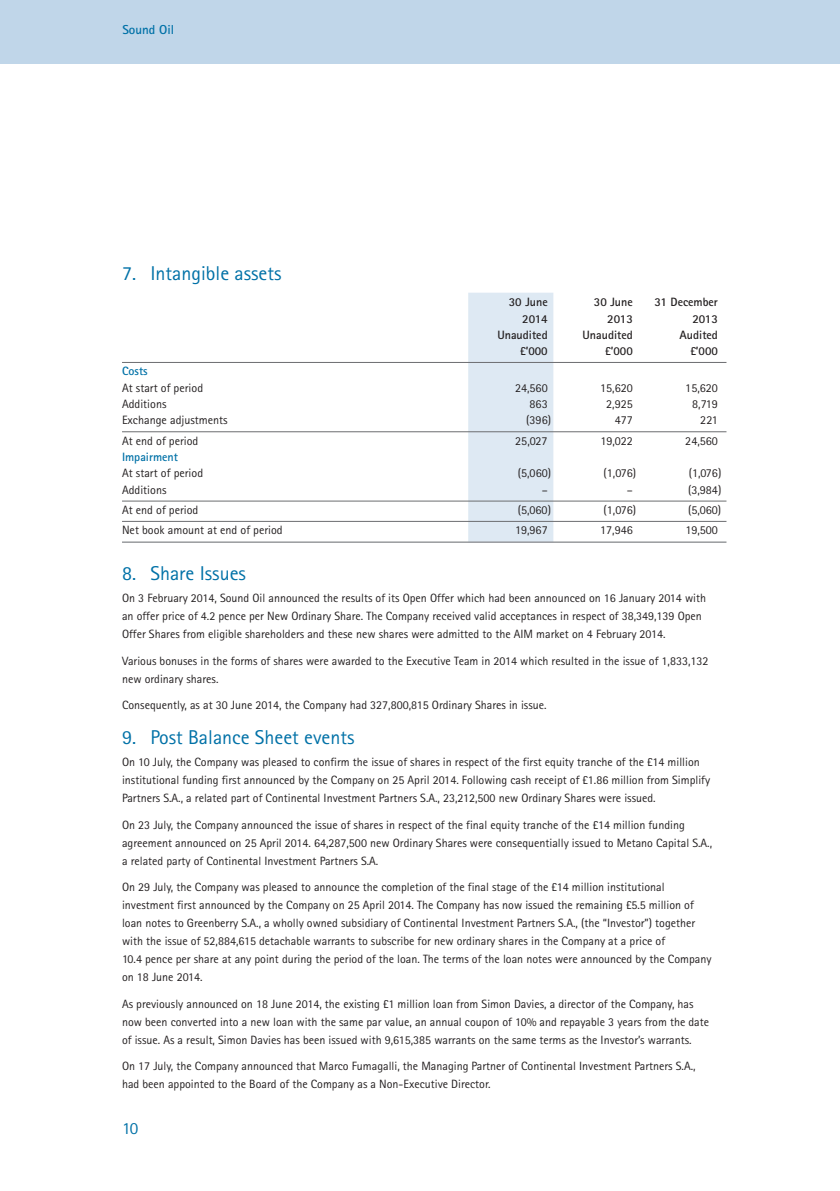
<style>
.page{position:relative;width:840px;height:1191px;background:#fff}
.page>*{position:absolute;margin:0;border:0;box-sizing:border-box;transform-origin:0 0}
.t1{font:20px "Rotis Sans Serif";color:#0071a7}
.t2{font:17px "Rotis Sans Serif";color:#0071a7}
.t3{font:700 13px "Rotis Sans Serif";color:#0071a7}
.t4{font:12px/18px "Rotis Sans Serif";color:#231f20}
.t5{font:700 12px "Rotis Sans Serif";color:#231f20}
.t6{font:700 12px "Rotis Sans Serif";color:#0071a7}
</style>
<div class="page">
<div style="left:0;top:0;width:839px;height:63px;background:#c0d6e9"></div>
<div style="left:468px;top:293px;width:85px;height:250px;background:#dee9f3"></div>
<hr style="left:122px;top:362px;width:604px;height:1px;background:#6c6d70">
<hr style="left:122px;top:431px;width:604px;height:1px;background:#6c6d70">
<hr style="left:122px;top:501px;width:604px;height:1px;background:#6c6d70">
<hr style="left:122px;top:521px;width:604px;height:1px;background:#6c6d70">
<hr style="left:122px;top:541px;width:604px;height:2px;background:#939598">
<p class="t3" style="left:122px;top:25px;width:53px">Sound Oil</p>
<h1 class="t1" style="left:122px;top:266px;width:161px">7. Intangible assets</h1>
<p class="t5" style="left:508px;top:298px;width:40px">30 June</p>
<p class="t5" style="left:593px;top:298px;width:40px">30 June</p>
<p class="t5" style="left:654px;top:298px;width:65px">31 December</p>
<p class="t5" style="left:522px;top:314px;width:27px">2014</p>
<p class="t5" style="left:607px;top:314px;width:27px">2013</p>
<p class="t5" style="left:692px;top:314px;width:27px">2013</p>
<p class="t5" style="left:497px;top:330px;width:52px">Unaudited</p>
<p class="t5" style="left:582px;top:330px;width:52px">Unaudited</p>
<p class="t5" style="left:679px;top:330px;width:40px">Audited</p>
<p class="t5" style="left:520px;top:347px;width:29px">£’000</p>
<p class="t5" style="left:605px;top:347px;width:29px">£’000</p>
<p class="t5" style="left:690px;top:347px;width:29px">£’000</p>
<p class="t6" style="left:122px;top:367px;width:27px">Costs</p>
<p class="t4" style="left:122px;top:380px;width:83px">At start of period</p>
<p class="t4" style="left:514px;top:380px;width:34px">24,560</p>
<p class="t4" style="left:600px;top:380px;width:34px">15,620</p>
<p class="t4" style="left:685px;top:380px;width:34px">15,620</p>
<p class="t4" style="left:122px;top:396px;width:46px">Additions</p>
<p class="t4" style="left:529px;top:396px;width:20px">863</p>
<p class="t4" style="left:606px;top:396px;width:28px">2,925</p>
<p class="t4" style="left:691px;top:396px;width:27px">8,719</p>
<p class="t4" style="left:122px;top:412px;width:107px">Exchange adjustments</p>
<p class="t4" style="left:526px;top:412px;width:26px">(396)</p>
<p class="t4" style="left:614px;top:412px;width:20px">477</p>
<p class="t4" style="left:700px;top:412px;width:19px">221</p>
<p class="t4" style="left:122px;top:433px;width:78px">At end of period</p>
<p class="t4" style="left:515px;top:433px;width:34px">25,027</p>
<p class="t4" style="left:600px;top:433px;width:34px">19,022</p>
<p class="t4" style="left:685px;top:433px;width:34px">24,560</p>
<p class="t6" style="left:122px;top:453px;width:58px">Impairment</p>
<p class="t4" style="left:122px;top:465px;width:83px">At start of period</p>
<p class="t4" style="left:517px;top:465px;width:35px">(5,060)</p>
<p class="t4" style="left:603px;top:465px;width:34px">(1,076)</p>
<p class="t4" style="left:688px;top:465px;width:34px">(1,076)</p>
<p class="t4" style="left:122px;top:482px;width:46px">Additions</p>
<p class="t4" style="left:541px;top:482px;width:8px">–</p>
<p class="t4" style="left:626px;top:482px;width:8px">–</p>
<p class="t4" style="left:687px;top:482px;width:35px">(3,984)</p>
<p class="t4" style="left:122px;top:502px;width:78px">At end of period</p>
<p class="t4" style="left:517px;top:502px;width:35px">(5,060)</p>
<p class="t4" style="left:603px;top:502px;width:34px">(1,076)</p>
<p class="t4" style="left:687px;top:502px;width:35px">(5,060)</p>
<p class="t4" style="left:122px;top:522px;width:162px">Net book amount at end of period</p>
<p class="t4" style="left:514px;top:522px;width:34px">19,967</p>
<p class="t4" style="left:600px;top:522px;width:34px">17,946</p>
<p class="t4" style="left:685px;top:522px;width:34px">19,500</p>
<h1 class="t1" style="left:122px;top:566px;width:125px">8. Share Issues</h1>
<p class="t4" style="left:122px;top:590px;width:585px">On 3 February 2014, Sound Oil announced the results of its Open Offer which had been announced on 16 January 2014 with an offer price of 4.2 pence per New Ordinary Share. The Company received valid acceptances in respect of 38,349,139 Open<br>Offer Shares from eligible shareholders and these new shares were admitted to the AIM market on 4 February 2014.</p>
<p class="t4" style="left:122px;top:653px;width:587px">Various bonuses in the forms of shares were awarded to the Executive Team in 2014 which resulted in the issue of 1,833,132 new ordinary shares.</p>
<p class="t4" style="left:122px;top:697px;width:426px">Consequently, as at 30 June 2014, the Company had 327,800,815 Ordinary Shares in issue.</p>
<h1 class="t1" style="left:122px;top:730px;width:234px">9. Post Balance Sheet events</h1>
<p class="t4" style="left:122px;top:754px;width:589px">On 10 July, the Company was pleased to confirm the issue of shares in respect of the first equity tranche of the £14 million institutional funding first announced by the Company on 25 April 2014. Following cash receipt of £1.86 million from Simplify<br>Partners S.A., a related part of Continental Investment Partners S.A., 23,212,500 new Ordinary Shares were issued.</p>
<p class="t4" style="left:122px;top:816px;width:591px">On 23 July, the Company announced the issue of shares in respect of the final equity tranche of the £14 million funding agreement announced on 25 April 2014. 64,287,500 new Ordinary Shares were consequentially issued to Metano Capital S.A., a related party of Continental Investment Partners S.A.</p>
<p class="t4" style="left:122px;top:879px;width:590px">On 29 July, the Company was pleased to announce the completion of the final stage of the £14 million institutional investment first announced by the Company on 25 April 2014. The Company has now issued the remaining £5.5 million of loan notes to Greenberry S.A., a wholly owned subsidiary of Continental Investment Partners S.A., (the “Investor”) together with the issue of 52,884,615 detachable warrants to subscribe for new ordinary shares in the Company at a price of<br>10.4 pence per share at any point during the period of the loan. The terms of the loan notes were announced by the Company on 18 June 2014.</p>
<p class="t4" style="left:122px;top:995px;width:588px">As previously announced on 18 June 2014, the existing £1 million loan from Simon Davies, a director of the Company, has now been converted into a new loan with the same par value, an annual coupon of 10% and repayable 3 years from the date of issue. As a result, Simon Davies has been issued with 9,615,385 warrants on the same terms as the Investor’s warrants.</p>
<p class="t4" style="left:122px;top:1058px;width:574px">On 17 July, the Company announced that Marco Fumagalli, the Managing Partner of Continental Investment Partners S.A., had been appointed to the Board of the Company as a Non-Executive Director.</p>
<h2 class="t2" style="left:122px;top:1122px;width:18px">10</h2>
</div>
